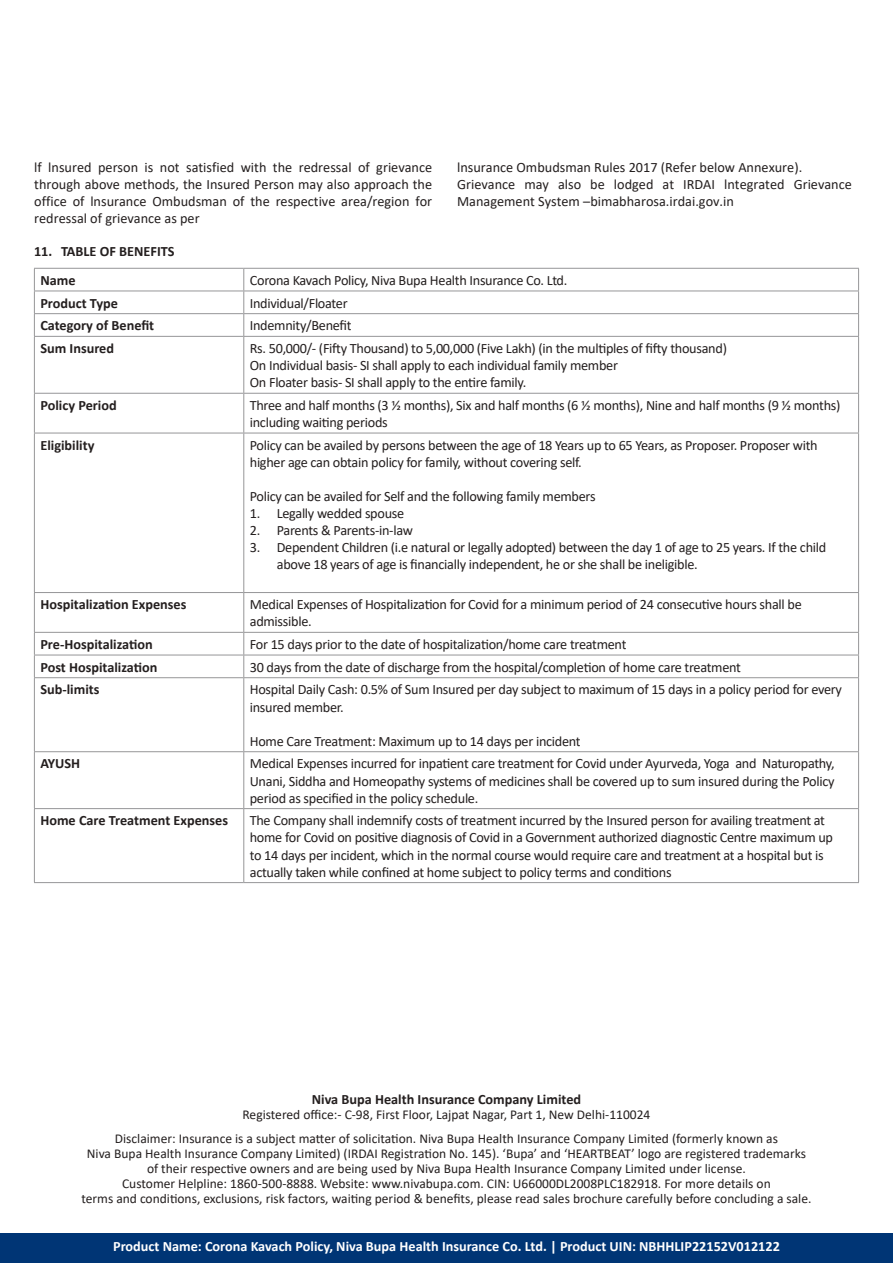
<style>
.page{position:relative;width:893px;height:1263px;background:#fff}
.page>*{position:absolute;margin:0;border:0;box-sizing:border-box;transform-origin:0 0}
.t1{font:14.25px/17.1px "Calibri";letter-spacing:-.02em;color:#241f1f}
.t2{font:700 14.25px "Calibri";color:#241f1f}
.t3{font:14.25px/16.8px "Calibri";color:#241f1f}
.t4{font:700 14.25px "Calibri";color:#fff}
.t5{font:13.5px/15px "Calibri";color:#241f1f;text-align:center}
</style>
<div class="page">
<div style="left:0;top:1233px;width:893px;height:30px;background:#003575"></div>
<hr style="left:34px;top:268px;width:210px;height:1px;background:#969698">
<hr style="left:244px;top:268px;width:615px;height:1px;background:#969698">
<hr style="left:34px;top:291px;width:210px;height:1px;background:#969698">
<hr style="left:244px;top:291px;width:615px;height:1px;background:#969698">
<hr style="left:34px;top:313px;width:210px;height:1px;background:#969698">
<svg style="left:34px;top:269px;width:1px;height:67px"></svg>
<hr style="left:244px;top:313px;width:615px;height:1px;background:#969698">
<svg style="left:243px;top:269px;width:1px;height:67px"></svg>
<svg style="left:858px;top:269px;width:1px;height:67px"></svg>
<hr style="left:34px;top:336px;width:210px;height:1px;background:#969698">
<hr style="left:34px;top:337px;width:1px;height:56px;background:#969698">
<hr style="left:244px;top:336px;width:615px;height:1px;background:#969698">
<hr style="left:243px;top:337px;width:1px;height:56px;background:#969698">
<hr style="left:858px;top:337px;width:1px;height:56px;background:#969698">
<hr style="left:34px;top:393px;width:210px;height:1px;background:#969698">
<hr style="left:34px;top:394px;width:1px;height:39px;background:#969698">
<hr style="left:244px;top:393px;width:615px;height:1px;background:#969698">
<hr style="left:243px;top:394px;width:1px;height:39px;background:#969698">
<hr style="left:858px;top:394px;width:1px;height:39px;background:#969698">
<hr style="left:34px;top:433px;width:210px;height:1px;background:#969698">
<hr style="left:34px;top:433px;width:1px;height:159px;background:#969698">
<hr style="left:244px;top:433px;width:615px;height:1px;background:#969698">
<hr style="left:243px;top:433px;width:1px;height:159px;background:#969698">
<hr style="left:858px;top:433px;width:1px;height:159px;background:#969698">
<hr style="left:34px;top:592px;width:210px;height:1px;background:#969698">
<hr style="left:34px;top:593px;width:1px;height:39px;background:#969698">
<hr style="left:244px;top:592px;width:615px;height:1px;background:#969698">
<hr style="left:243px;top:593px;width:1px;height:39px;background:#969698">
<hr style="left:858px;top:593px;width:1px;height:39px;background:#969698">
<hr style="left:34px;top:632px;width:210px;height:1px;background:#969698">
<hr style="left:244px;top:632px;width:615px;height:1px;background:#969698">
<hr style="left:34px;top:655px;width:210px;height:1px;background:#969698">
<svg style="left:34px;top:633px;width:1px;height:44px"></svg>
<hr style="left:244px;top:655px;width:615px;height:1px;background:#969698">
<svg style="left:243px;top:633px;width:1px;height:44px"></svg>
<svg style="left:858px;top:633px;width:1px;height:44px"></svg>
<hr style="left:34px;top:677px;width:210px;height:1px;background:#969698">
<hr style="left:34px;top:678px;width:1px;height:73px;background:#969698">
<hr style="left:244px;top:677px;width:615px;height:1px;background:#969698">
<hr style="left:243px;top:678px;width:1px;height:73px;background:#969698">
<hr style="left:858px;top:678px;width:1px;height:73px;background:#969698">
<hr style="left:34px;top:751px;width:210px;height:1px;background:#969698">
<hr style="left:34px;top:752px;width:1px;height:56px;background:#969698">
<hr style="left:244px;top:751px;width:615px;height:1px;background:#969698">
<hr style="left:243px;top:752px;width:1px;height:56px;background:#969698">
<hr style="left:858px;top:752px;width:1px;height:56px;background:#969698">
<hr style="left:34px;top:808px;width:210px;height:1px;background:#969698">
<hr style="left:34px;top:809px;width:1px;height:73px;background:#969698">
<hr style="left:244px;top:808px;width:615px;height:1px;background:#969698">
<hr style="left:243px;top:809px;width:1px;height:73px;background:#969698">
<hr style="left:858px;top:809px;width:1px;height:73px;background:#969698">
<hr style="left:34px;top:882px;width:210px;height:1px;background:#969698">
<hr style="left:244px;top:882px;width:615px;height:1px;background:#969698">
<p class="t1" style="left:34px;top:159px;width:399px;text-align:justify">lf lnsured person is not satisfied with the redressal of grievance through above methods, the Insured Person may also approach the office of lnsurance Ombudsman of the respective area/region for redressal of grievance as per</p>
<p class="t2" style="left:34px;top:241px;width:142px">11. TABLE OF BENEFITS</p>
<p class="t3" style="left:457px;top:159px;width:396px">lnsurance Ombudsman Rules 2017 (Refer below Annexure).<br>Grievance may also be lodged at IRDAI lntegrated Grievance<br>Management System –bimabharosa.irdai.gov.in</p>
<p class="t2" style="left:40px;top:270px;width:37px">Name</p>
<p class="t1" style="left:250px;top:271px;width:319px">Corona Kavach Policy, Niva Bupa Health Insurance Co. Ltd.</p>
<p class="t2" style="left:40px;top:293px;width:79px">Product Type</p>
<p class="t1" style="left:250px;top:294px;width:99px">Individual/Floater</p>
<p class="t2" style="left:40px;top:316px;width:115px">Category of Benefit</p>
<p class="t1" style="left:250px;top:317px;width:103px">Indemnity/Benefit</p>
<p class="t2" style="left:40px;top:338px;width:75px">Sum Insured</p>
<p class="t1" style="left:250px;top:339px;width:479px">Rs. 50,000/- (Fifty Thousand) to 5,00,000 (Five Lakh) (in the multiples of fifty thousand)<br>On Individual basis- SI shall apply to each individual family member<br>On Floater basis- SI shall apply to the entire family.</p>
<p class="t2" style="left:40px;top:395px;width:78px">Policy Period</p>
<p class="t1" style="left:250px;top:396px;width:592px">Three and half months (3 ½ months), Six and half months (6 ½ months), Nine and half months (9 ½ months) including waiting periods</p>
<p class="t2" style="left:40px;top:435px;width:56px">Eligibility</p>
<p class="t1" style="left:250px;top:436px;width:569px">Policy can be availed by persons between the age of 18 Years up to 65 Years, as Proposer. Proposer with higher age can obtain policy for family, without covering self.</p>
<p class="t1" style="left:250px;top:487px;width:347px">Policy can be availed for Self and the following family members</p>
<p class="t1" style="left:250px;top:504px;width:156px">1. Legally wedded spouse</p>
<p class="t1" style="left:250px;top:522px;width:165px">2. Parents &amp; Parents-in-law</p>
<p class="t1" style="left:277px;top:539px;width:551px;text-indent:-27px">3. Dependent Children (i.e natural or legally adopted) between the day 1 of age to 25 years. If the child above 18 years of age is financially independent, he or she shall be ineligible.</p>
<p class="t2" style="left:40px;top:594px;width:148px">Hospitalization Expenses</p>
<p class="t1" style="left:250px;top:596px;width:553px">Medical Expenses of Hospitalization for Covid for a minimum period of 24 consecutive hours shall be admissible.</p>
<p class="t2" style="left:40px;top:634px;width:114px">Pre-Hospitalization</p>
<p class="t1" style="left:250px;top:635px;width:378px">For 15 days prior to the date of hospitalization/home care treatment</p>
<p class="t2" style="left:40px;top:657px;width:119px">Post Hospitalization</p>
<p class="t1" style="left:250px;top:658px;width:493px">30 days from the date of discharge from the hospital/completion of home care treatment</p>
<p class="t2" style="left:40px;top:680px;width:61px">Sub-limits</p>
<p class="t1" style="left:250px;top:681px;width:594px">Hospital Daily Cash: 0.5% of Sum Insured per day subject to maximum of 15 days in a policy period for every insured member.</p>
<p class="t1" style="left:250px;top:732px;width:332px">Home Care Treatment: Maximum up to 14 days per incident</p>
<p class="t2" style="left:40px;top:753px;width:41px">AYUSH</p>
<p class="t1" style="left:250px;top:755px;width:586px;text-align:justify">Medical Expenses incurred for inpatient care treatment for Covid under Ayurveda, Yoga and Naturopathy, Unani, Siddha and Homeopathy systems of medicines shall be covered up to sum insured during the Policy period as specified in the policy schedule.</p>
<p class="t2" style="left:40px;top:810px;width:189px">Home Care Treatment Expenses</p>
<p class="t1" style="left:250px;top:812px;width:585px">The Company shall indemnify costs of treatment incurred by the Insured person for availing treatment at home for Covid on positive diagnosis of Covid in a Government authorized diagnostic Centre maximum up to 14 days per incident, which in the normal course would require care and treatment at a hospital but is actually taken while confined at home subject to policy terms and conditions</p>
<p class="t2" style="left:312px;top:1090px;width:271px">Niva Bupa Health Insurance Company Limited</p>
<p class="t5" style="left:115px;top:1102px;width:665px;line-height:24px">Registered office:- C-98, First Floor, Lajpat Nagar, Part 1, New Delhi-110024<br>Disclaimer: Insurance is a subject matter of solicitation. Niva Bupa Health Insurance Company Limited (formerly known as</p>
<p class="t5" style="left:81px;top:1146px;width:731px">Niva Bupa Health Insurance Company Limited) (IRDAI Registration No. 145). ‘Bupa’ and ‘HEARTBEAT’ logo are registered trademarks of their respective owners and are being used by Niva Bupa Health Insurance Company Limited under license.<br>Customer Helpline: 1860-500-8888. Website: www.nivabupa.com. CIN: U66000DL2008PLC182918. For more details on<br>terms and conditions, exclusions, risk factors, waiting period &amp; benefits, please read sales brochure carefully before concluding a sale.</p>
<p class="t4" style="left:113px;top:1236px;width:668px">Product Name: Corona Kavach Policy, Niva Bupa Health Insurance Co. Ltd. | Product UIN: NBHHLIP22152V012122</p>
</div>
